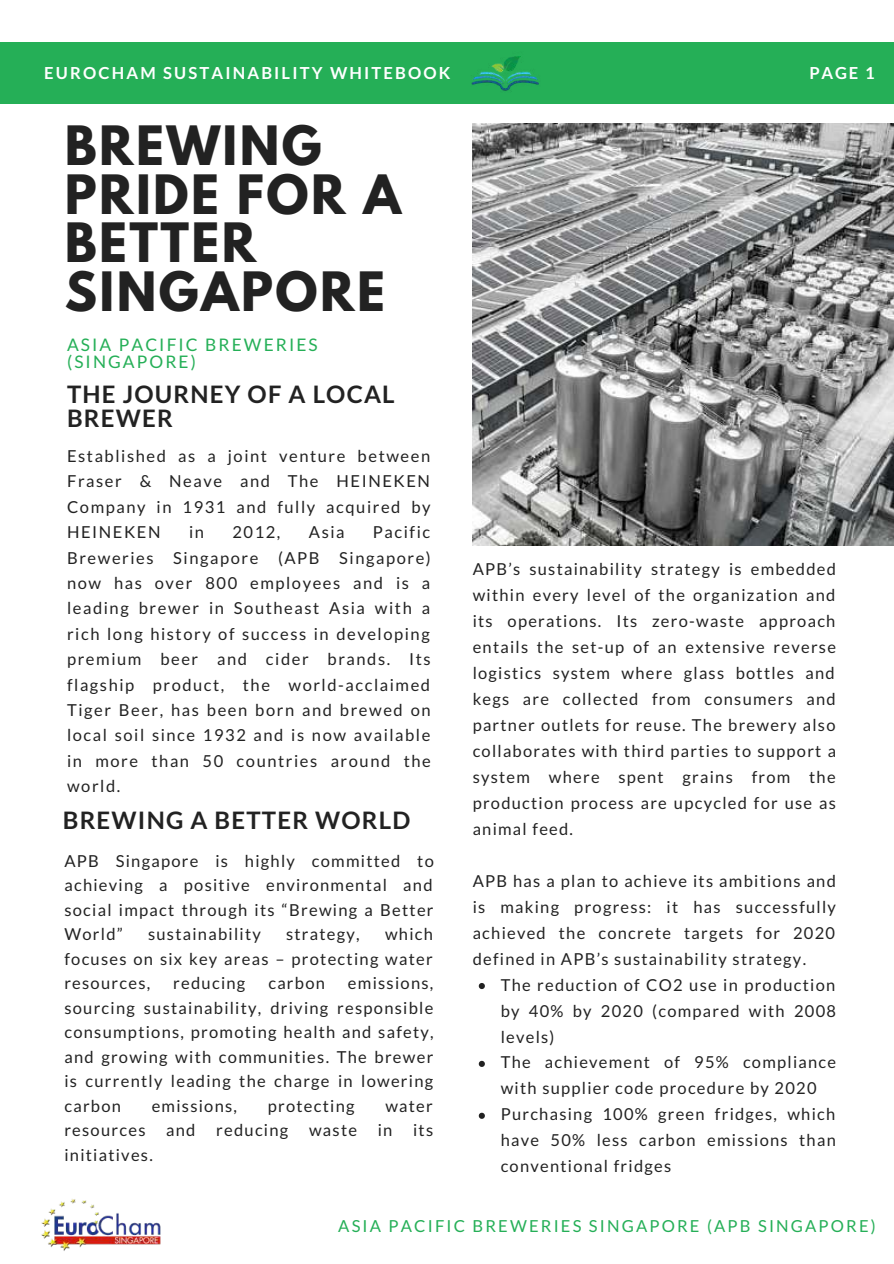
<style>
.page{position:relative;width:894px;height:1264px;background:#fff}
.page>*{position:absolute;margin:0;border:0;box-sizing:border-box;transform-origin:0 0}
.t1{font:700 48px/48.4px "League Spartan";letter-spacing:.05em;color:#222}
.t2{font:700 24px/24.2px "Lato";letter-spacing:.05em;color:#222}
.t3{font:17.25px/17px "Lato";letter-spacing:.12em;color:#25af57}
.t4{font:16.5px/26px "Lato";letter-spacing:.075em;color:#222;text-align:justify}
.t5{font:16.5px "Lato";letter-spacing:.13em;color:#25af57}
.t6{font:700 16.5px "Lato";letter-spacing:.13em;color:#fff}
</style>
<div class="page">
<div style="left:0;top:43px;width:893px;height:60px;background:#25af57"></div>
<img style="left:472px;top:124px;width:421px;height:421px">
<svg style="left:478px;top:983px;width:6px;height:6px"></svg>
<svg style="left:478px;top:1060px;width:6px;height:6px"></svg>
<svg style="left:478px;top:1112px;width:6px;height:6px"></svg>
<img style="left:41px;top:1199px;width:120px;height:52px">
<img style="left:471px;top:56px;width:68px;height:36px">
<p class="t6" style="left:44px;top:63px;width:407px">EUROCHAM SUSTAINABILITY WHITEBOOK</p>
<p class="t6" style="left:809px;top:63px;width:67px">PAGE 1</p>
<h1 class="t1" style="left:65px;top:128px;width:338px">BREWING<br>PRIDE FOR A<br>BETTER<br>SINGAPORE</h1>
<p class="t3" style="left:67px;top:336px;width:252px">ASIA PACIFIC BREWERIES (SINGAPORE)</p>
<h2 class="t2" style="left:67px;top:381px;width:329px">THE JOURNEY OF A LOCAL<br>BREWER</h2>
<p class="t4" style="left:67px;top:443px;width:365px;line-height:25.3px">Established as a joint venture between Fraser &amp; Neave and The HEINEKEN Company in 1931 and fully acquired by HEINEKEN</p>
<p class="t4" style="left:67px;top:519px;width:365px;line-height:25.3px;text-indent:306px">Pacific Breweries Singapore (APB Singapore) now has over 800 employees and is a leading brewer in Southeast Asia with a rich long history of success in developing premium beer and cider brands. Its flagship product, the world-acclaimed Tiger Beer, has been born and brewed on local soil since 1932 and is now available in more than 50 countries around the world.</p>
<p class="t4" style="left:189px;top:518px;width:16px">in</p>
<p class="t4" style="left:232px;top:518px;width:50px">2012,</p>
<p class="t4" style="left:309px;top:518px;width:37px">Asia</p>
<h2 class="t2" style="left:63px;top:808px;width:349px">BREWING A BETTER WORLD</h2>
<p class="t4" style="left:64px;top:848px;width:371px;line-height:24.5px">APB Singapore is highly committed to achieving a positive environmental and social impact through its “Brewing a Better World”</p>
<p class="t4" style="left:64px;top:921px;width:370px;line-height:24.5px;text-indent:320px">which focuses on six key areas – protecting water resources,</p>
<p class="t4" style="left:148px;top:920px;width:114px">sustainability</p>
<p class="t4" style="left:286px;top:920px;width:75px">strategy,</p>
<p class="t4" style="left:173px;top:969px;width:74px">reducing</p>
<p class="t4" style="left:268px;top:969px;width:58px">carbon</p>
<p class="t4" style="left:64px;top:970px;width:371px;line-height:24.5px;text-indent:283px">emissions, sourcing sustainability, driving responsible consumptions, promoting health and safety, and growing with communities. The brewer is currently leading the charge in lowering carbon</p>
<p class="t4" style="left:152px;top:1092px;width:87px">emissions,</p>
<p class="t4" style="left:268px;top:1092px;width:88px">protecting</p>
<p class="t4" style="left:385px;top:1092px;width:49px">water</p>
<p class="t4" style="left:64px;top:1116px;width:83px">resources</p>
<p class="t4" style="left:166px;top:1116px;width:31px">and</p>
<p class="t4" style="left:216px;top:1116px;width:74px">reducing</p>
<p class="t4" style="left:309px;top:1116px;width:50px">waste</p>
<p class="t4" style="left:377px;top:1116px;width:16px">in</p>
<p class="t4" style="left:413px;top:1116px;width:22px">its</p>
<p class="t4" style="left:64px;top:1141px;width:90px">initiatives.</p>
<p class="t4" style="left:472px;top:556px;width:365px">APB’s sustainability strategy is embedded within every level of the organization and its operations. Its zero-waste approach entails the set-up of an extensive reverse logistics system where glass bottles and kegs are collected from consumers and partner outlets for reuse. The brewery also collaborates with third parties to support a system where spent grains from the production process are upcycled for use as animal feed.</p>
<p class="t4" style="left:472px;top:867px;width:365px">APB has a plan to achieve its ambitions and is making progress: it has successfully achieved the concrete targets for 2020 defined in APB’s sustainability strategy.</p>
<p class="t4" style="left:500px;top:971px;width:337px;text-align:left">The reduction of CO2 use in production by 40% by 2020 (compared with 2008 levels)<br>The achievement of 95% compliance with supplier code procedure by 2020<br>Purchasing 100% green fridges, which have 50% less carbon emissions than conventional fridges</p>
<p class="t5" style="left:338px;top:1215px;width:539px">ASIA PACIFIC BREWERIES SINGAPORE (APB SINGAPORE)</p>
</div>
